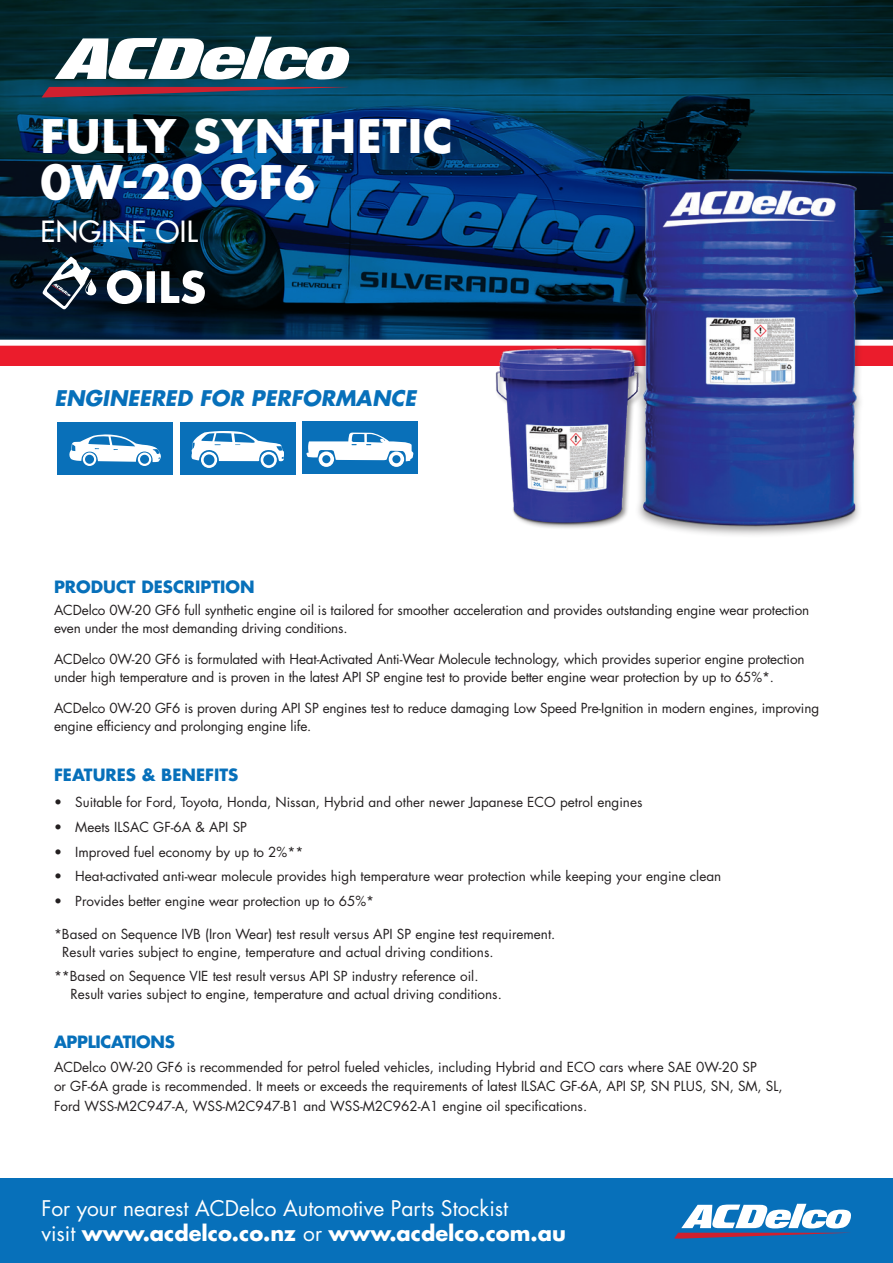
<style>
.page{position:relative;width:893px;height:1263px;background:#fff}
.page>*{position:absolute;margin:0;border:0;box-sizing:border-box;transform-origin:0 0}
.t1{font:700 45px/46.5px "Futura Std";letter-spacing:.02em;color:#fff}
.t2{font:500 28.5px "Futura Std";letter-spacing:.02em;color:#fff}
.t3{font:21px/25.2px "Futura Std";color:#fff}
.t4{font:italic 700 21px "Futura Std";color:#0770ba}
.t5{font:700 16.5px "Futura Std";color:#0770ba}
.t6{font:700 16.5px "Futura Std";letter-spacing:-.02em;color:#0770ba}
.t7{font:13.5px/18px "Futura Std";color:#231f20}
.s1{font-weight:700}
</style>
<div class="page">
<div style="left:0;top:1179px;width:893px;height:84px;background:#0770ba"></div>
<svg style="left:674px;top:1204px;width:177px;height:34px"></svg>
<svg style="left:0;top:0;width:893px;height:340px;background:#032f4d"></svg>
<div style="left:0;top:344px;width:893px;height:22px;background:#eb1c2c"></div>
<div style="left:0;top:340px;width:893px;height:6px;background:#fff"></div>
<svg style="left:42px;top:87px;width:306px;height:11px;background:#643851"></svg>
<svg style="left:55px;top:37px;width:294px;height:42px"></svg>
<img style="left:638px;top:173px;width:225px;height:362px">
<img style="left:489px;top:342px;width:158px;height:191px">
<svg style="left:107px;top:270px;width:98px;height:34px"></svg>
<svg style="left:43px;top:257px;width:53px;height:52px"></svg>
<div style="left:302px;top:421px;width:116px;height:53px;background:#0970b9"></div>
<svg style="left:306px;top:432px;width:107px;height:35px"></svg>
<div style="left:58px;top:421px;width:115px;height:53px;background:#0970b9"></div>
<svg style="left:69px;top:434px;width:92px;height:32px"></svg>
<div style="left:180px;top:422px;width:116px;height:53px;background:#0970b9"></div>
<svg style="left:191px;top:431px;width:93px;height:37px"></svg>
<h1 class="t1" style="left:40px;top:112px;width:414px">FULLY SYNTHETIC<br>0W-20 GF6</h1>
<h2 class="t2" style="left:40px;top:213px;width:159px">ENGINE OIL</h2>
<h3 class="t4" style="left:55px;top:384px;width:363px">ENGINEERED FOR PERFORMANCE</h3>
<p class="t5" style="left:54px;top:576px;width:202px">PRODUCT DESCRIPTION</p>
<p class="t7" style="left:54px;top:601px;width:757px">ACDelco 0W-20 GF6 full synthetic engine oil is tailored for smoother acceleration and provides outstanding engine wear protection even under the most demanding driving conditions.</p>
<p class="t7" style="left:54px;top:650px;width:752px">ACDelco 0W-20 GF6 is formulated with Heat-Activated Anti-Wear Molecule technology, which provides superior engine protection under high temperature and is proven in the latest API SP engine test to provide better engine wear protection by up to 65%*.</p>
<p class="t7" style="left:54px;top:699px;width:767px">ACDelco 0W-20 GF6 is proven during API SP engines test to reduce damaging Low Speed Pre-Ignition in modern engines, improving engine efficiency and prolonging engine life.</p>
<p class="t5" style="left:54px;top:763px;width:186px">FEATURES &amp; BENEFITS</p>
<p class="t7" style="left:54px;top:793px;width:590px">• Suitable for Ford, Toyota, Honda, Nissan, Hybrid and other newer Japanese ECO petrol engines</p>
<p class="t7" style="left:54px;top:818px;width:194px">• Meets ILSAC GF-6A &amp; API SP</p>
<p class="t7" style="left:54px;top:843px;width:251px">• Improved fuel economy by up to 2%**</p>
<p class="t7" style="left:54px;top:868px;width:669px">• Heat-activated anti-wear molecule provides high temperature wear protection while keeping your engine clean</p>
<p class="t7" style="left:54px;top:892px;width:322px">• Provides better engine wear protection up to 65%*</p>
<p class="t7" style="left:62px;top:925px;width:495px;text-indent:-8px">*Based on Sequence IVB (Iron Wear) test result versus API SP engine test requirement.<br>Result varies subject to engine, temperature and actual driving conditions.</p>
<p class="t7" style="left:71px;top:967px;width:433px;text-indent:-17px">**Based on Sequence VIE test result versus API SP industry reference oil.<br>Result varies subject to engine, temperature and actual driving conditions.</p>
<p class="t6" style="left:54px;top:1031px;width:122px">APPLICATIONS</p>
<p class="t7" style="left:54px;top:1057px;width:730px;line-height:19.5px">ACDelco 0W-20 GF6 is recommended for petrol fueled vehicles, including Hybrid and ECO cars where SAE 0W-20 SP<br>or GF-6A grade is recommended. It meets or exceeds the requirements of latest ILSAC GF-6A, API SP, SN PLUS, SN, SM, SL,<br>Ford WSS-M2C947-A, WSS-M2C947-B1 and WSS-M2C962-A1 engine oil specifications.</p>
<h3 class="t3" style="left:41px;top:1196px;width:526px">For your nearest ACDelco Automotive Parts Stockist<br>visit <span class="s1">www.acdelco.co.nz</span> or <span class="s1">www.acdelco.com.au</span></h3>
</div>
